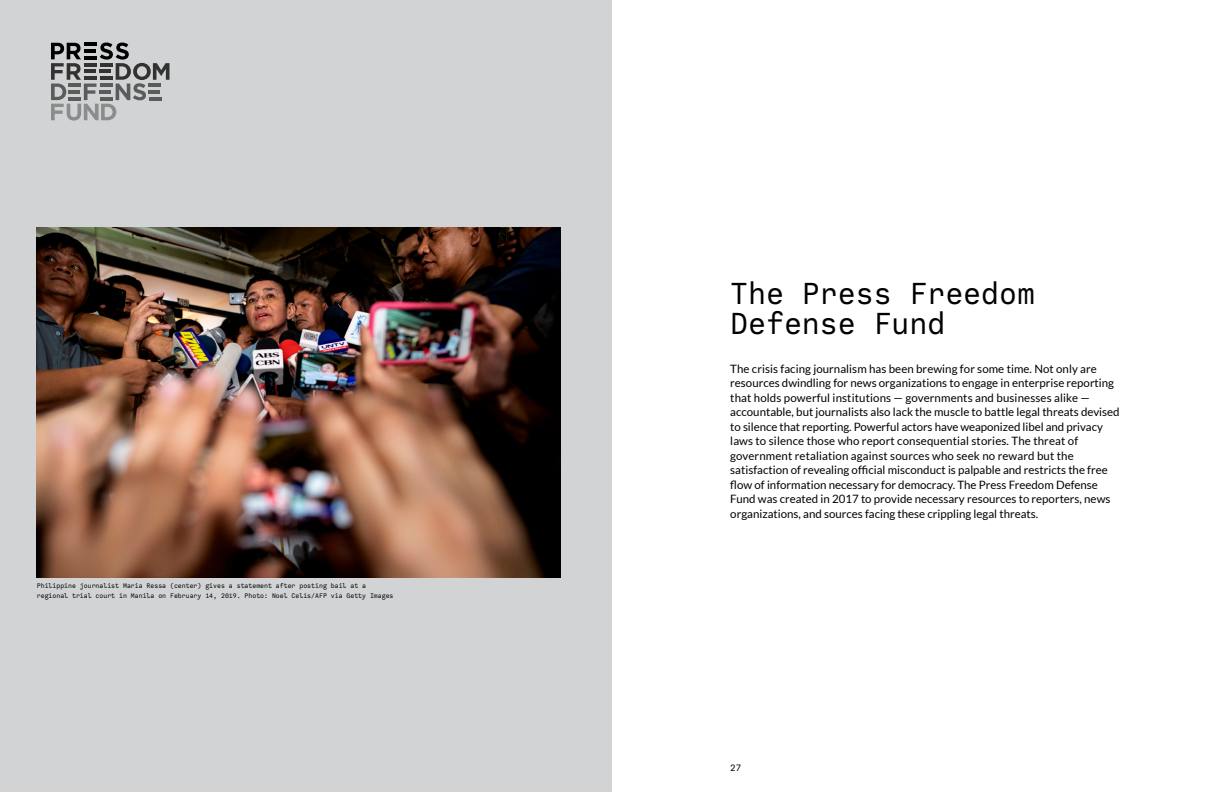
<style>
.page{position:relative;width:1224px;height:792px;background:#fff}
.page>*{position:absolute;margin:0;border:0;box-sizing:border-box;transform-origin:0 0}
.t1{font:32px/30px "Calling Code";color:#000}
.t2{font:11.5px/14.5px "Lato";color:#000}
.t3{font:10px "Calling Code";color:#000}
.t4{font:7px/10px "Calling Code";color:#000}
</style>
<div class="page">
<div style="left:0;top:0;width:612px;height:792px;background:#d1d3d4"></div>
<svg style="left:51px;top:43px;width:119px;height:78px"></svg>
<hr style="left:100px;top:76px;width:12px;height:4px;background:#333232">
<img style="left:37px;top:228px;width:524px;height:349px">
<p class="t4" style="left:37px;top:581px;width:358px">Philippine journalist Maria Ressa (center) gives a statement after posting bail at a regional trial court in Manila on February 14, 2019. Photo: Noel Celis/AFP via Getty Images</p>
<h1 class="t1" style="left:730px;top:278px;width:306px">The Press Freedom<br>Defense Fund</h1>
<p class="t2" style="left:730px;top:361px;width:391px">The crisis facing journalism has been brewing for some time. Not only are resources dwindling for news organizations to engage in enterprise reporting that holds powerful institutions — governments and businesses alike — accountable, but journalists also lack the muscle to battle legal threats devised to silence that reporting. Powerful actors have weaponized libel and privacy laws to silence those who report consequential stories. The threat of government retaliation against sources who seek no reward but the satisfaction of revealing official misconduct is palpable and restricts the free flow of information necessary for democracy. The Press Freedom Defense Fund was created in 2017 to provide necessary resources to reporters, news organizations, and sources facing these crippling legal threats.</p>
<p class="t3" style="left:730px;top:761px;width:13px">27</p>
</div>
